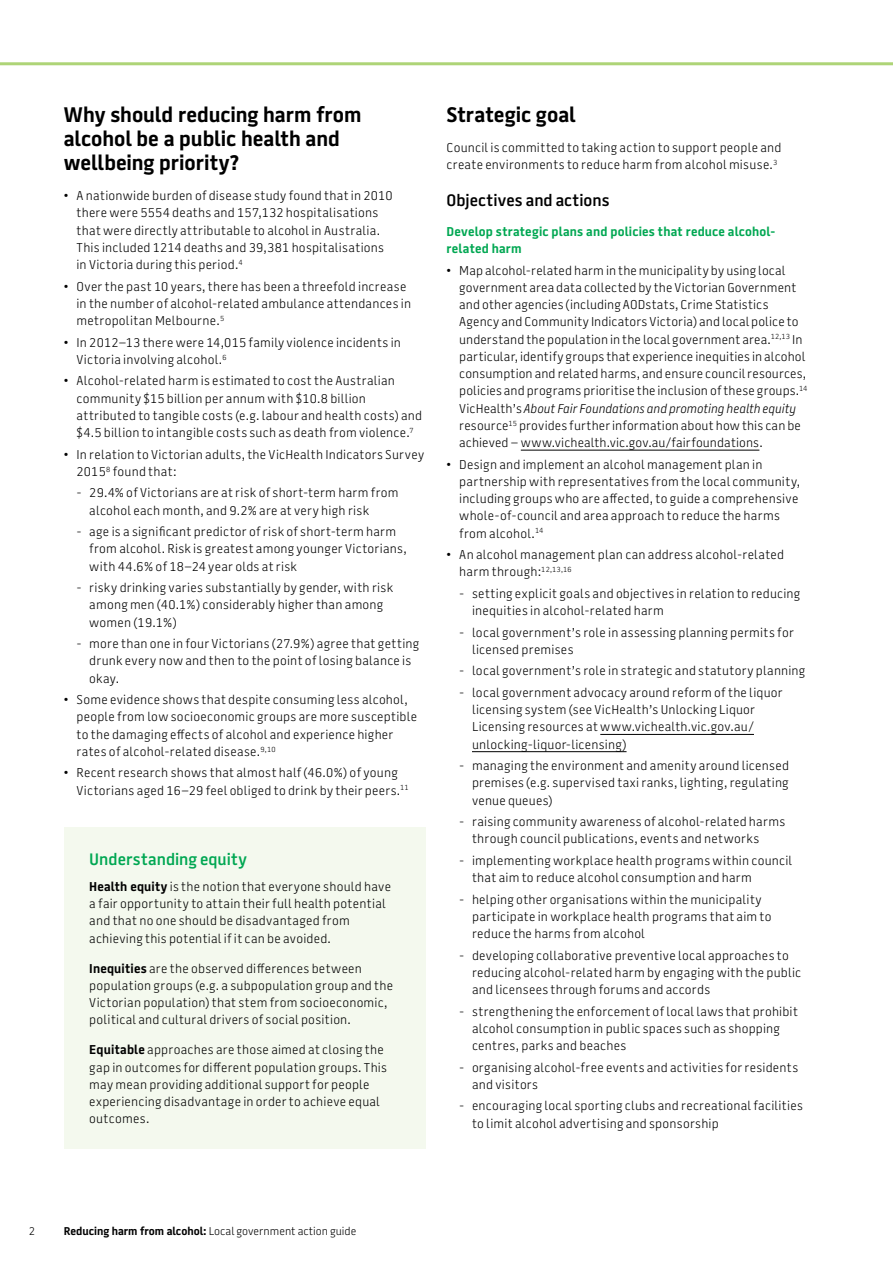
<style>
.page{position:relative;width:893px;height:1263px;background:#fff}
.page>*{position:absolute;margin:0;border:0;box-sizing:border-box;transform-origin:0 0}
.t1{font:700 21px/24px "Battersea";color:#000}
.t2{font:600 16.5px "Battersea";letter-spacing:.005em;color:#000}
.t3{font:600 16.5px "Battersea";color:#00a752}
.t4{font:300 12.75px/17.2px "Battersea";letter-spacing:.02em;color:#000}
.t5{font:700 12.75px/17.2px "Battersea";letter-spacing:.015em;color:#00a752}
.t6{font:300 11.25px "Battersea";color:#000}
.s1{font-weight:700}
.s2{font-style:italic}
</style>
<div class="page">
<hr style="left:0;top:62px;width:893px;height:3px;background:#aed477">
<hr style="left:521px;top:450px;width:238px;height:1px;background:#000">
<hr style="left:600px;top:734px;width:154px;height:1px;background:#000">
<hr style="left:472px;top:751px;width:154px;height:1px;background:#000">
<div style="left:64px;top:827px;width:361px;height:322px;background:#f4f9ee"></div>
<h1 class="t1" style="left:64px;top:103px;width:299px">Why should reducing harm from alcohol be a public health and wellbeing priority?</h1>
<p class="t4" style="left:77px;top:187px;width:318px;text-indent:-13px">• A nationwide burden of disease study found that in 2010 there were 5554 deaths and 157,132 hospitalisations that were directly attributable to alcohol in Australia.<br>This included 1214 deaths and 39,381 hospitalisations in Victoria during this period.<sup>4</sup></p>
<p class="t4" style="left:77px;top:278px;width:336px;text-indent:-13px">• Over the past 10 years, there has been a threefold increase in the number of alcohol-related ambulance attendances in metropolitan Melbourne.<sup>5</sup></p>
<p class="t4" style="left:77px;top:334px;width:326px;text-indent:-13px">• In 2012–13 there were 14,015 family violence incidents in<br>Victoria involving alcohol.<sup>6</sup></p>
<p class="t4" style="left:77px;top:372px;width:347px;text-indent:-13px">• Alcohol-related harm is estimated to cost the Australian community $15 billion per annum with $10.8 billion attributed to tangible costs (e.g. labour and health costs) and $4.5 billion to intangible costs such as death from violence.<sup>7</sup></p>
<p class="t4" style="left:77px;top:446px;width:349px;text-indent:-13px">• In relation to Victorian adults, the VicHealth Indicators Survey<br>2015<sup>8</sup> found that:</p>
<p class="t4" style="left:89px;top:484px;width:311px;text-indent:-13px">- 29.4% of Victorians are at risk of short-term harm from alcohol each month, and 9.2% are at very high risk</p>
<p class="t4" style="left:89px;top:523px;width:319px;text-indent:-13px">- age is a significant predictor of risk of short-term harm from alcohol. Risk is greatest among younger Victorians, with 44.6% of 18–24 year olds at risk</p>
<p class="t4" style="left:89px;top:579px;width:305px;text-indent:-13px">- risky drinking varies substantially by gender, with risk among men (40.1%) considerably higher than among women (19.1%)</p>
<p class="t4" style="left:89px;top:635px;width:331px;text-indent:-13px">- more than one in four Victorians (27.9%) agree that getting drunk every now and then to the point of losing balance is okay.</p>
<p class="t4" style="left:77px;top:691px;width:342px;text-indent:-13px">• Some evidence shows that despite consuming less alcohol, people from low socioeconomic groups are more susceptible to the damaging effects of alcohol and experience higher rates of alcohol-related disease.<sup>9,10</sup></p>
<p class="t4" style="left:77px;top:765px;width:334px;text-indent:-13px">• Recent research shows that almost half (46.0%) of young<br>Victorians aged 16–29 feel obliged to drink by their peers.<sup>11</sup></p>
<p class="t3" style="left:89px;top:848px;width:159px">Understanding equity</p>
<p class="t4" style="left:89px;top:878px;width:303px"><span class="s1">Health equity</span> is the notion that everyone should have a fair opportunity to attain their full health potential and that no one should be disadvantaged from achieving this potential if it can be avoided.</p>
<p class="t4" style="left:89px;top:960px;width:305px"><span class="s1">Inequities</span> are the observed differences between population groups (e.g. a subpopulation group and the Victorian population) that stem from socioeconomic, political and cultural drivers of social position.</p>
<p class="t4" style="left:89px;top:1041px;width:299px"><span class="s1">Equitable</span> approaches are those aimed at closing the gap in outcomes for different population groups. This may mean providing additional support for people experiencing disadvantage in order to achieve equal outcomes.</p>
<h1 class="t1" style="left:446px;top:103px;width:131px">Strategic goal</h1>
<p class="t4" style="left:446px;top:139px;width:337px">Council is committed to taking action to support people and create environments to reduce harm from alcohol misuse.<sup>3</sup></p>
<p class="t2" style="left:446px;top:189px;width:165px">Objectives and actions</p>
<p class="t5" style="left:446px;top:223px;width:330px">Develop strategic plans and policies that reduce alcohol&shy;related harm</p>
<p class="t4" style="left:459px;top:262px;width:350px;text-indent:-13px">• Map alcohol-related harm in the municipality by using local government area data collected by the Victorian Government and other agencies (including AODstats, Crime Statistics Agency and Community Indicators Victoria) and local police to understand the population in the local government area.<sup>12,13</sup> In particular, identify groups that experience inequities in alcohol consumption and related harms, and ensure council resources, policies and programs prioritise the inclusion of these groups.<sup>14<br></sup>VicHealth’s <span class="s2">About Fair Foundations and promoting health equity </span>resource<sup>15</sup> provides further information about how this can be achieved – www.vichealth.vic.gov.au/fairfoundations.</p>
<p class="t4" style="left:459px;top:456px;width:343px;text-indent:-13px">• Design and implement an alcohol management plan in partnership with representatives from the local community, including groups who are affected, to guide a comprehensive whole-of-council and area approach to reduce the harms from alcohol.<sup>14</sup></p>
<p class="t4" style="left:459px;top:546px;width:326px;text-indent:-13px">• An alcohol management plan can address alcohol-related harm through:<sup>12,13,16</sup></p>
<p class="t4" style="left:472px;top:585px;width:330px;text-indent:-13px">- setting explicit goals and objectives in relation to reducing inequities in alcohol-related harm</p>
<p class="t4" style="left:472px;top:624px;width:323px;text-indent:-13px">- local government’s role in assessing planning permits for licensed premises</p>
<p class="t4" style="left:459px;top:663px;width:348px">- local government’s role in strategic and statutory planning</p>
<p class="t4" style="left:472px;top:684px;width:312px;text-indent:-13px">- local government advocacy around reform of the liquor licensing system (see VicHealth’s Unlocking Liquor Licensing resources at www.vichealth.vic.gov.au/ unlocking-liquor-licensing)</p>
<p class="t4" style="left:472px;top:757px;width:319px;text-align:justify;text-indent:-13px">- managing the environment and amenity around licensed premises (e.g. supervised taxi ranks, lighting, regulating venue queues)</p>
<p class="t4" style="left:472px;top:813px;width:315px;text-indent:-13px">- raising community awareness of alcohol-related harms through council publications, events and networks</p>
<p class="t4" style="left:472px;top:852px;width:322px;text-indent:-13px">- implementing workplace health programs within council that aim to reduce alcohol consumption and harm</p>
<p class="t4" style="left:472px;top:891px;width:301px;text-indent:-13px">- helping other organisations within the municipality participate in workplace health programs that aim to reduce the harms from alcohol</p>
<p class="t4" style="left:472px;top:947px;width:331px;text-indent:-13px">- developing collaborative preventive local approaches to reducing alcohol-related harm by engaging with the public and licensees through forums and accords</p>
<p class="t4" style="left:472px;top:1003px;width:327px;text-indent:-13px">- strengthening the enforcement of local laws that prohibit alcohol consumption in public spaces such as shopping centres, parks and beaches</p>
<p class="t4" style="left:472px;top:1059px;width:328px;text-indent:-13px">- organising alcohol-free events and activities for residents and visitors</p>
<p class="t4" style="left:472px;top:1097px;width:333px;text-indent:-13px">- encouraging local sporting clubs and recreational facilities to limit alcohol advertising and sponsorship</p>
<p class="t6" style="left:29px;top:1224px;width:8px">2</p>
<p class="t6" style="left:64px;top:1224px;width:294px"><span class="s1">Reducing harm from alcohol:</span> Local government action guide</p>
</div>
